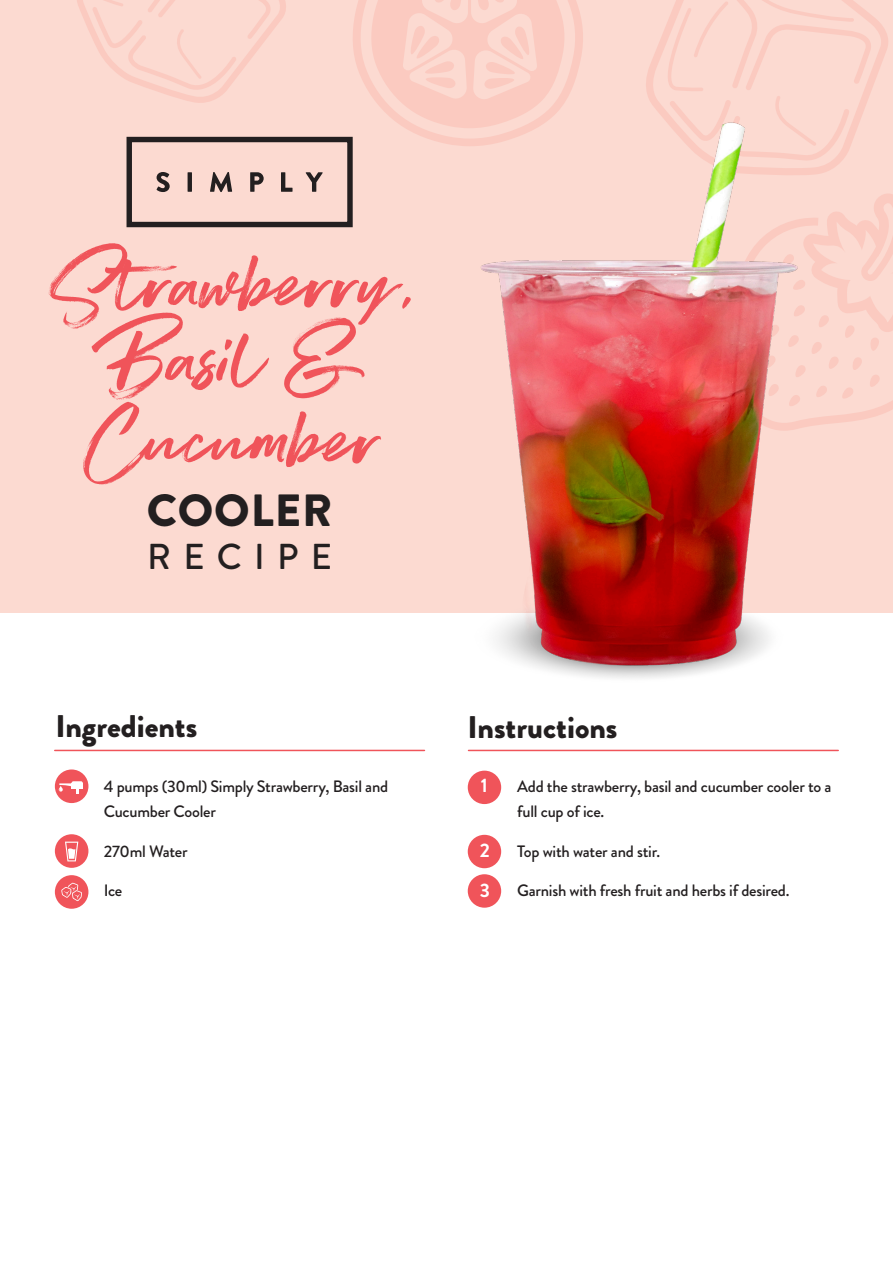
<style>
.page{position:relative;width:893px;height:1263px;background:#fff}
.page>*{position:absolute;margin:0;border:0;box-sizing:border-box;transform-origin:0 0}
.t1{font:100.5px/81px "Super Fly Two";color:#f0545a}
.t2{font:900 45.15px "Brandon Grotesque";letter-spacing:.02em;color:#231f20}
.t3{font:500 36px "Brandon Grotesque";letter-spacing:.34em;color:#231f20}
.t4{font:900 31.2px "Brandon Grotesque";color:#231f20}
.t5{font:700 19.5px "Brandon Grotesque";color:#fff}
.t6{font:500 16.5px/25.5px "Brandon Grotesque";letter-spacing:-.015em;color:#231f20}
</style>
<div class="page">
<div style="left:0;top:0;width:893px;height:612px;background:#fcdad1"></div>
<div style="left:468px;top:771px;width:33px;height:33px;background:#f0545a;border-radius:50%"></div>
<div style="left:468px;top:835px;width:33px;height:33px;background:#f0545a;border-radius:50%"></div>
<div style="left:468px;top:874px;width:33px;height:34px;background:#f0545a;border-radius:50%"></div>
<div style="left:55px;top:834px;width:33px;height:34px;background:#f0545a;border-radius:50%"></div>
<div style="left:55px;top:875px;width:33px;height:34px;background:#f0545a;border-radius:50%"></div>
<div style="left:55px;top:769px;width:33px;height:34px;background:#f0545a;border-radius:50%"></div>
<svg style="left:65px;top:842px;width:13px;height:19px"></svg>
<div style="left:127px;top:137px;width:226px;height:90px;border:5px solid #231f20"></div>
<svg style="left:156px;top:172px;width:167px;height:20px"></svg>
<hr style="left:55px;top:750px;width:369px;height:1px;background:#f0545a">
<hr style="left:468px;top:750px;width:370px;height:1px;background:#f0545a">
<div style="left:72px;top:783px;width:11px;height:6px;background:#fff"></div>
<svg style="left:72px;top:781px;width:11px;height:4px"></svg>
<svg style="left:59px;top:783px;width:19px;height:11px"></svg>
<svg style="left:61px;top:883px;width:21px;height:18px"></svg>
<svg style="left:77px;top:0;width:209px;height:103px"></svg>
<svg style="left:646px;top:0;width:242px;height:170px"></svg>
<svg style="left:351px;top:0;width:232px;height:146px"></svg>
<svg style="left:830px;top:194px;width:63px;height:230px"></svg>
<img style="left:455px;top:96px;width:375px;height:583px">
<p class="t1" style="left:51px;top:254px;width:373px">Strawberry,</p>
<p class="t1" style="left:89px;top:329px;width:296px">Basil &amp;<br>Cucumber</p>
<p class="t2" style="left:147px;top:478px;width:187px">COOLER</p>
<p class="t3" style="left:147px;top:531px;width:186px">RECIPE</p>
<p class="t4" style="left:55px;top:704px;width:143px">Ingredients</p>
<p class="t4" style="left:468px;top:705px;width:151px">Instructions</p>
<p class="t6" style="left:104px;top:774px;width:286px">4 pumps (30ml) Simply Strawberry, Basil and<br>Cucumber Cooler</p>
<p class="t6" style="left:104px;top:838px;width:85px">270ml Water</p>
<p class="t6" style="left:104px;top:878px;width:20px">Ice</p>
<p class="t5" style="left:481px;top:772px;width:8px">1</p>
<p class="t5" style="left:480px;top:836px;width:12px">2</p>
<p class="t5" style="left:480px;top:877px;width:12px">3</p>
<p class="t6" style="left:517px;top:774px;width:316px">Add the strawberry, basil and cucumber cooler to a full cup of ice.</p>
<p class="t6" style="left:517px;top:838px;width:145px">Top with water and stir.</p>
<p class="t6" style="left:517px;top:878px;width:274px">Garnish with fresh fruit and herbs if desired.</p>
</div>
